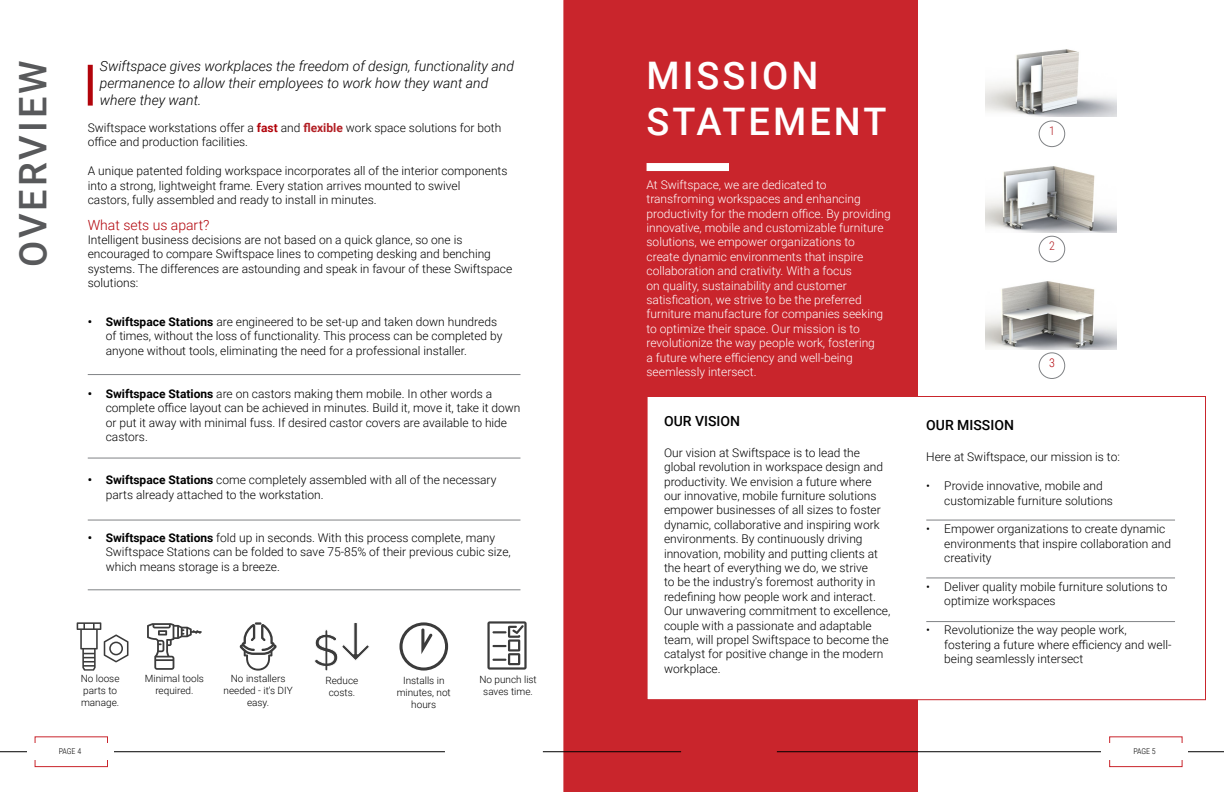
<style>
.page{position:relative;width:1224px;height:792px;background:#fff}
.page>*{position:absolute;margin:0;border:0;box-sizing:border-box;transform-origin:0 0}
.t1{font:500 38px/45.6px "Roboto";letter-spacing:.08em;color:#fff}
.t2{font:500 38px "Roboto";letter-spacing:.08em;color:#58595b}
.t3{font:italic 300 14px/16.8px "Roboto";color:#000}
.t4{font:500 14px "Roboto";color:#000}
.t5{font:300 14px "Roboto";color:#b2040b}
.t6{font:300 12px/14.4px "Roboto";color:#000}
.t7{font:300 12px/14.4px "Roboto";color:#fff}
.t8{font:300 12px "Roboto Condensed";color:#b21f24}
.t9{font:300 12px "Roboto Condensed";color:#b2040b}
.t10{font:300 10px/12px "Roboto";color:#000;text-align:center}
.t11{font:300 8px "Roboto Condensed";letter-spacing:-.005em;color:#000}
.s1{font-weight:700;color:#b2040b}
.s2{font-weight:700;color:#b21f24}
.s3{font-weight:700}
</style>
<div class="page">
<div style="left:563px;top:0;width:355px;height:792px;background:#c9252c;border:1px solid #c9252c"></div>
<hr style="left:0;top:751px;width:445px;height:1px;background:#000">
<div style="left:35px;top:736px;width:73px;height:31px;border:1px solid #c9252c"></div>
<hr style="left:777px;top:751px;width:447px;height:1px;background:#000">
<div style="left:1109px;top:736px;width:74px;height:31px;border:1px solid #c9252c"></div>
<div style="left:1102px;top:743px;width:86px;height:16px;background:#fff"></div>
<hr style="left:612px;top:751px;width:69px;height:1px;background:#000">
<hr style="left:543px;top:751px;width:69px;height:1px;background:#000">
<img style="left:985px;top:166px;width:131px;height:66px">
<img style="left:985px;top:49px;width:131px;height:67px">
<img style="left:985px;top:281px;width:131px;height:68px">
<div style="left:1039px;top:236px;width:26px;height:26px;border:1px solid #808285;border-radius:50%"></div>
<div style="left:1039px;top:121px;width:26px;height:26px;border:1px solid #808285;border-radius:50%"></div>
<div style="left:1039px;top:352px;width:26px;height:27px;border:1px solid #808285;border-radius:50%"></div>
<div style="left:647px;top:163px;width:82px;height:8px;background:#fff"></div>
<div style="left:88px;top:65px;width:5px;height:41px;background:#b2040b"></div>
<svg style="left:77px;top:622px;width:52px;height:49px"></svg>
<svg style="left:147px;top:623px;width:55px;height:47px"></svg>
<svg style="left:240px;top:622px;width:37px;height:49px"></svg>
<svg style="left:487px;top:621px;width:40px;height:49px"></svg>
<svg style="left:314px;top:623px;width:55px;height:48px"></svg>
<svg style="left:399px;top:622px;width:49px;height:49px"></svg>
<div style="left:27px;top:743px;width:86px;height:16px;background:#fff"></div>
<div style="left:647px;top:396px;width:559px;height:304px;background:#fff;border:1px solid #c9252c"></div>
<hr style="left:926px;top:520px;width:249px;height:1px;background:#808285">
<hr style="left:926px;top:577px;width:249px;height:1px;background:#808285">
<hr style="left:926px;top:621px;width:249px;height:1px;background:#808285">
<hr style="left:88px;top:374px;width:432px;height:1px;background:#808285">
<hr style="left:88px;top:458px;width:432px;height:1px;background:#808285">
<hr style="left:88px;top:520px;width:432px;height:1px;background:#808285">
<hr style="left:88px;top:589px;width:432px;height:1px;background:#808285">
<h1 class="t2" style="left:6px;top:267px;width:208px;rotate:-90deg">OVERVIEW</h1>
<p class="t3" style="left:100px;top:57px;width:416px">Swiftspace gives workplaces the freedom of design, functionality and permanence to allow their employees to work how they want and where they want.</p>
<p class="t6" style="left:88px;top:120px;width:415px">Swiftspace workstations offer a <span class="s1">fast</span> and <span class="s2">flexible</span> work space solutions for both office and production facilities.</p>
<p class="t6" style="left:88px;top:163px;width:421px">A unique patented folding workspace incorporates all of the interior components into a strong, lightweight frame. Every station arrives mounted to swivel<br>castors, fully assembled and ready to install in minutes.</p>
<p class="t5" style="left:88px;top:215px;width:123px">What sets us apart?</p>
<p class="t6" style="left:88px;top:232px;width:426px">Intelligent business decisions are not based on a quick glance, so one is encouraged to compare Swiftspace lines to competing desking and benching systems. The differences are astounding and speak in favour of these Swiftspace solutions:</p>
<p class="t6" style="left:106px;top:314px;width:398px;text-indent:-18px"><span class="s3">• Swiftspace Stations</span> are engineered to be set-up and taken down hundreds of times, without the loss of functionality. This process can be completed by anyone without tools, eliminating the need for a professional installer.</p>
<p class="t6" style="left:106px;top:386px;width:416px;text-indent:-18px"><span class="s3">• Swiftspace Stations</span> are on castors making them mobile. In other words a complete office layout can be achieved in minutes. Build it, move it, take it down or put it away with minimal fuss. If desired castor covers are available to hide castors.</p>
<p class="t6" style="left:106px;top:472px;width:392px;text-indent:-18px"><span class="s3">• Swiftspace Stations</span> come completely assembled with all of the necessary parts already attached to the workstation.</p>
<p class="t6" style="left:106px;top:530px;width:407px;text-indent:-18px"><span class="s3">• Swiftspace Stations</span> fold up in seconds. With this process complete, many<br>Swiftspace Stations can be folded to save 75-85% of their previous cubic size, which means storage is a breeze.</p>
<p class="t10" style="left:81px;top:672px;width:40px;text-align:left">No loose parts to manage.</p>
<p class="t10" style="left:145px;top:672px;width:61px">Minimal tools required.</p>
<p class="t10" style="left:224px;top:672px;width:71px">No installers needed - it’s DIY easy.</p>
<p class="t10" style="left:479px;top:673px;width:59px">No punch list saves time.</p>
<p class="t10" style="left:325px;top:674px;width:34px">Reduce costs.</p>
<p class="t10" style="left:397px;top:674px;width:56px">Installs in minutes, not hours</p>
<p class="t11" style="left:59px;top:746px;width:24px">PAGE 4</p>
<h1 class="t1" style="left:647px;top:51px;width:241px">MISSION<br>STATEMENT</h1>
<p class="t7" style="left:647px;top:177px;width:246px">At Swiftspace, we are dedicated to transfroming workspaces and enhancing productivity for the modern office. By providing innovative, mobile and customizable furniture solutions, we empower organizations to<br>create dynamic environments that inspire collaboration and crativity. With a focus<br>on quality, sustainability and customer satisfication, we strive to be the preferred furniture manufacture for companies seeking to optimize their space. Our mission is to revolutionize the way people work, fostering<br>a future where efficiency and well-being seemlessly intersect.</p>
<p class="t4" style="left:664px;top:411px;width:78px">OUR VISION</p>
<p class="t6" style="left:664px;top:445px;width:228px">Our vision at Swiftspace is to lead the global revolution in workspace design and productivity. We envision a future where our innovative, mobile furniture solutions empower businesses of all sizes to foster dynamic, collaborative and inspiring work environments. By continuously driving innovation, mobility and putting clients at the heart of everything we do, we strive<br>to be the industry's foremost authority in redefining how people work and interact.<br>Our unwavering commitment to excellence, couple with a passionate and adaptable team, will propel Swiftspace to become the catalyst for positive change in the modern workplace.</p>
<p class="t8" style="left:1049px;top:122px;width:7px">1</p>
<p class="t8" style="left:1049px;top:237px;width:7px">2</p>
<p class="t9" style="left:1049px;top:354px;width:7px">3</p>
<p class="t4" style="left:926px;top:415px;width:89px">OUR MISSION</p>
<p class="t6" style="left:926px;top:449px;width:195px">Here at Swiftspace, our mission is to:</p>
<p class="t6" style="left:944px;top:478px;width:170px;text-indent:-18px">• Provide innovative, mobile and customizable furniture solutions</p>
<p class="t6" style="left:944px;top:521px;width:228px;text-indent:-18px">• Empower organizations to create dynamic environments that inspire collaboration and creativity</p>
<p class="t6" style="left:944px;top:579px;width:225px;text-indent:-18px">• Deliver quality mobile furniture solutions to optimize workspaces</p>
<p class="t6" style="left:944px;top:622px;width:229px;text-indent:-18px">• Revolutionize the way people work, fostering a future where efficiency and well&shy;being seamlessly intersect</p>
<p class="t11" style="left:1133px;top:746px;width:24px">PAGE 5</p>
</div>
